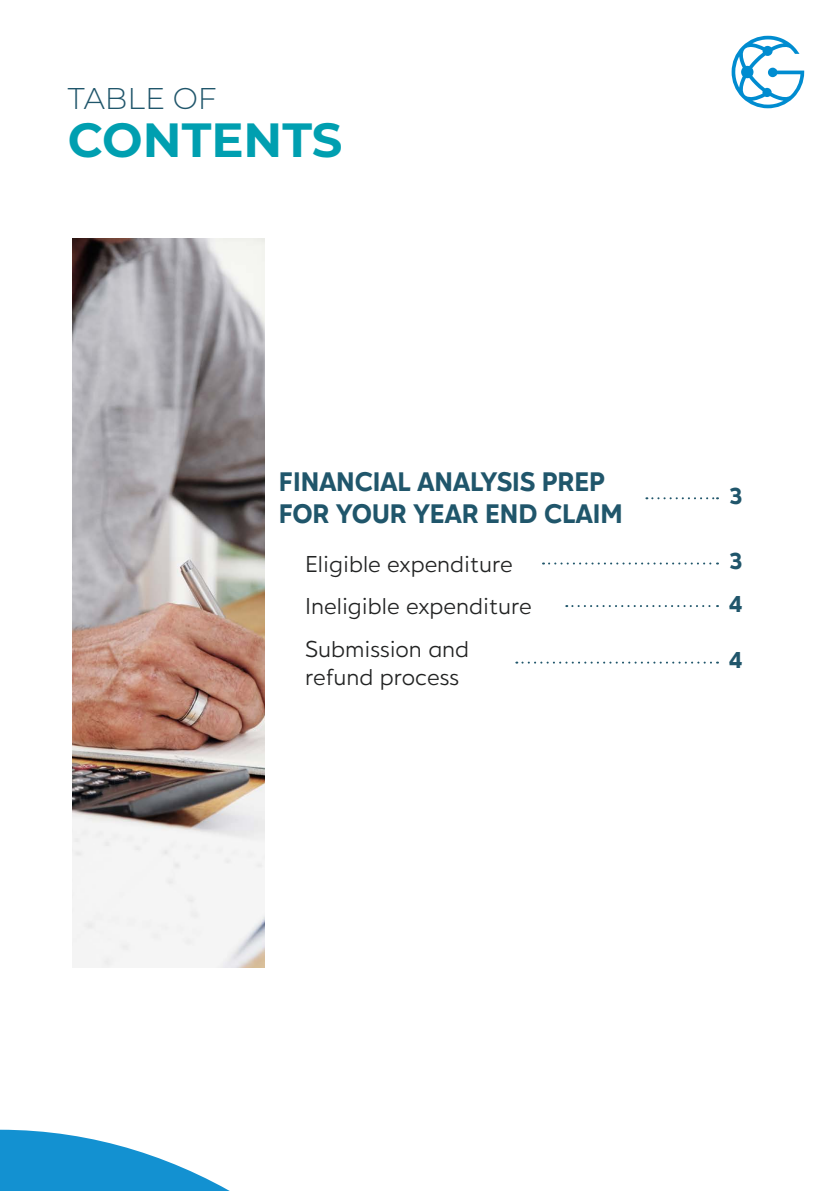
<style>
.page{position:relative;width:840px;height:1191px;background:#fff}
.page>*{position:absolute;margin:0;border:0;box-sizing:border-box;transform-origin:0 0}
.t1{font:700 48px "Montserrat";color:#009fb0}
.t2{font:300 30px "Montserrat";color:#20566b}
.t3{font:700 28px/32px "Hartwell Alt";letter-spacing:-.01em;color:#20566b}
.t4{font:24px/42.6px "Hartwell Alt";color:#222323}
.t5{font:700 24px/42.6px "Hartwell Alt";color:#20566b}
</style>
<div class="page">
<svg style="left:731px;top:36px;width:72px;height:72px"></svg>
<img style="left:72px;top:238px;width:193px;height:730px">
<svg style="left:646px;top:497px;width:71px;height:2px"></svg>
<svg style="left:542px;top:562px;width:175px;height:2px"></svg>
<svg style="left:566px;top:605px;width:151px;height:2px"></svg>
<svg style="left:516px;top:661px;width:201px;height:2px"></svg>
<svg style="left:0;top:1129px;width:230px;height:62px"></svg>
<p class="t2" style="left:68px;top:78px;width:150px">TABLE OF</p>
<h1 class="t1" style="left:68px;top:105px;width:276px">CONTENTS</h1>
<p class="t3" style="left:279px;top:468px;width:345px">FINANCIAL ANALYSIS PREP<br>FOR YOUR YEAR END CLAIM</p>
<p class="t4" style="left:305px;top:544px;width:228px">Eligible expenditure<br>Ineligible expenditure<br>Submission and</p>
<p class="t4" style="left:305px;top:657px;width:155px">refund process</p>
<p class="t5" style="left:729px;top:477px;width:14px">3</p>
<p class="t5" style="left:728px;top:542px;width:15px">3<br>4</p>
<p class="t5" style="left:728px;top:641px;width:15px">4</p>
</div>
